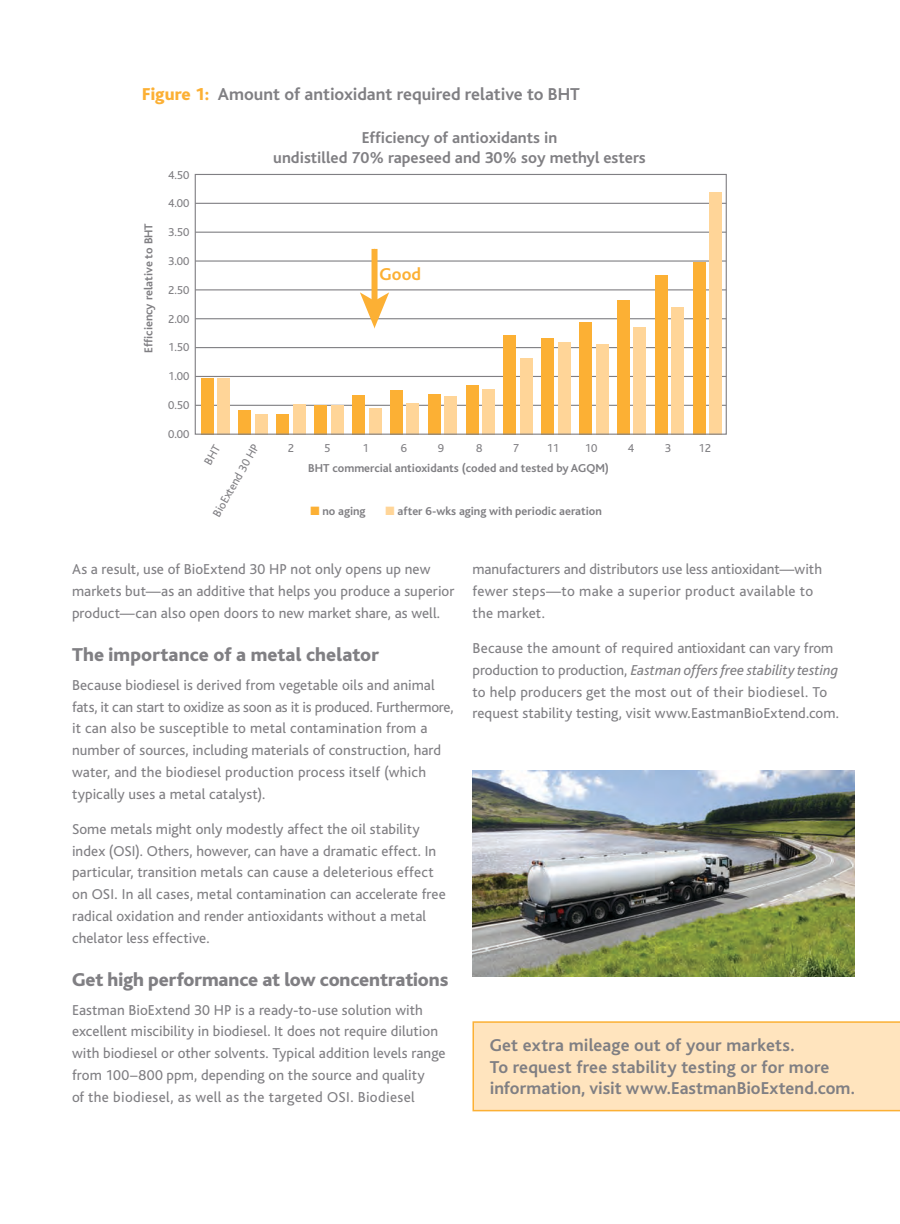
<style>
.page{position:relative;width:900px;height:1224px;background:#fff}
.page>*{position:absolute;margin:0;border:0;box-sizing:border-box;transform-origin:0 0}
.t1{font:800 19.5px "Bliss";letter-spacing:-.005em;color:#807f83}
.t2{font:700 18px/21.8px "Bliss";color:#807f83}
.t3{font:700 18px "Bliss";color:#fcb034}
.t4{font:700 16.5px/19.8px "Bliss";color:#807f83;text-align:center}
.t5{font:15px/21.8px "Bliss";letter-spacing:.005em;color:#807f83}
.t6{font:700 12px "Bliss";color:#807f83}
.t7{font:12px "Bliss";color:#807f83}
.s1{font-weight:800;color:#fcb034}
.s2{color:#fcb034}
.s3{color:#ffd598}
.s4{font-style:italic}
</style>
<div class="page">
<hr style="left:195px;top:203px;width:531px;height:1px;background:#807f83">
<hr style="left:195px;top:232px;width:531px;height:1px;background:#807f83">
<hr style="left:195px;top:260px;width:531px;height:2px;background:#807f83">
<hr style="left:195px;top:289px;width:531px;height:1px;background:#807f83">
<hr style="left:195px;top:318px;width:531px;height:1px;background:#807f83">
<hr style="left:195px;top:347px;width:531px;height:1px;background:#807f83">
<hr style="left:195px;top:376px;width:531px;height:1px;background:#807f83">
<hr style="left:195px;top:405px;width:531px;height:1px;background:#807f83">
<div style="left:201px;top:378px;width:12px;height:57px;background:#fcb034"></div>
<div style="left:218px;top:378px;width:12px;height:57px;background:#ffd598"></div>
<div style="left:239px;top:410px;width:12px;height:25px;background:#fcb034"></div>
<div style="left:255px;top:414px;width:13px;height:21px;background:#ffd598"></div>
<div style="left:277px;top:414px;width:12px;height:21px;background:#fcb034"></div>
<div style="left:293px;top:404px;width:12px;height:31px;background:#ffd598"></div>
<div style="left:315px;top:406px;width:12px;height:29px;background:#fcb034"></div>
<div style="left:331px;top:405px;width:12px;height:30px;background:#ffd598"></div>
<div style="left:352px;top:395px;width:13px;height:40px;background:#fcb034"></div>
<div style="left:369px;top:408px;width:12px;height:27px;background:#ffd598"></div>
<div style="left:390px;top:391px;width:12px;height:44px;background:#fcb034"></div>
<div style="left:407px;top:404px;width:12px;height:31px;background:#ffd598"></div>
<div style="left:428px;top:394px;width:12px;height:41px;background:#fcb034"></div>
<div style="left:445px;top:396px;width:12px;height:39px;background:#ffd598"></div>
<div style="left:466px;top:385px;width:12px;height:50px;background:#fcb034"></div>
<div style="left:482px;top:389px;width:13px;height:46px;background:#ffd598"></div>
<div style="left:504px;top:335px;width:12px;height:100px;background:#fcb034"></div>
<div style="left:520px;top:358px;width:13px;height:77px;background:#ffd598"></div>
<div style="left:542px;top:338px;width:12px;height:97px;background:#fcb034"></div>
<div style="left:558px;top:342px;width:12px;height:93px;background:#ffd598"></div>
<div style="left:579px;top:322px;width:13px;height:113px;background:#fcb034"></div>
<div style="left:596px;top:344px;width:12px;height:91px;background:#ffd598"></div>
<div style="left:617px;top:300px;width:13px;height:135px;background:#fcb034"></div>
<div style="left:634px;top:327px;width:12px;height:108px;background:#ffd598"></div>
<div style="left:655px;top:275px;width:12px;height:160px;background:#fcb034"></div>
<div style="left:672px;top:307px;width:12px;height:128px;background:#ffd598"></div>
<div style="left:693px;top:262px;width:12px;height:173px;background:#fcb034"></div>
<div style="left:709px;top:192px;width:13px;height:243px;background:#ffd598"></div>
<div style="left:195px;top:174px;width:532px;height:261px;border:1px solid #807f83"></div>
<div style="left:372px;top:249px;width:6px;height:54px;background:#fcb034"></div>
<svg style="left:360px;top:292px;width:29px;height:36px"></svg>
<div style="left:472px;top:1021px;width:428px;height:90px;background:#ffe4be"></div>
<img style="left:472px;top:771px;width:383px;height:206px">
<p class="t2" style="left:142px;top:83px;width:439px"><span class="s1">Figure 1:</span> Amount of antioxidant required relative to BHT</p>
<p class="t6" style="left:142px;top:353px;width:131px;rotate:-90deg">Efficiency relative to BHT</p>
<p class="t7" style="left:168px;top:168px;width:23px">4.50</p>
<p class="t7" style="left:168px;top:197px;width:23px">4.00</p>
<p class="t7" style="left:168px;top:226px;width:23px">3.50</p>
<p class="t7" style="left:168px;top:255px;width:23px">3.00</p>
<p class="t7" style="left:168px;top:284px;width:23px">2.50</p>
<p class="t7" style="left:168px;top:312px;width:23px">2.00</p>
<p class="t7" style="left:168px;top:341px;width:23px">1.50</p>
<p class="t7" style="left:168px;top:370px;width:23px">1.00</p>
<p class="t7" style="left:168px;top:399px;width:23px">0.50</p>
<p class="t7" style="left:168px;top:428px;width:23px">0.00</p>
<p class="t4" style="left:273px;top:128px;width:374px">Efficiency of antioxidants in<br>undistilled 70% rapeseed and 30% soy methyl esters</p>
<p class="t3" style="left:380px;top:265px;width:43px">Good</p>
<p class="t7" style="left:210px;top:513px;width:83px;rotate:-60deg">BioExtend 30 HP</p>
<p class="t7" style="left:288px;top:442px;width:8px">2</p>
<p class="t7" style="left:324px;top:442px;width:8px">5</p>
<p class="t7" style="left:363px;top:442px;width:8px">1</p>
<p class="t7" style="left:401px;top:442px;width:8px">6</p>
<p class="t7" style="left:438px;top:442px;width:8px">9</p>
<p class="t7" style="left:476px;top:442px;width:8px">8</p>
<p class="t7" style="left:513px;top:442px;width:8px">7</p>
<p class="t7" style="left:547px;top:442px;width:14px">11</p>
<p class="t7" style="left:585px;top:442px;width:14px">10</p>
<p class="t7" style="left:628px;top:442px;width:8px">4</p>
<p class="t7" style="left:665px;top:442px;width:8px">3</p>
<p class="t7" style="left:698px;top:442px;width:14px">12</p>
<p class="t6" style="left:308px;top:462px;width:302px">BHT commercial antioxidants (coded and tested by AGQM)</p>
<p class="t6" style="left:310px;top:505px;width:57px"><span class="s2">■</span> no aging</p>
<p class="t6" style="left:386px;top:505px;width:218px"><span class="s3">■</span> after 6-wks aging with periodic aeration</p>
<p class="t5" style="left:72px;top:559px;width:384px">As a result, use of BioExtend 30 HP not only opens up new markets but—as an additive that helps you produce a superior product—can also open doors to new market share, as well.</p>
<h1 class="t1" style="left:72px;top:645px;width:309px">The importance of a metal chelator</h1>
<p class="t5" style="left:72px;top:674px;width:383px">Because biodiesel is derived from vegetable oils and animal fats, it can start to oxidize as soon as it is produced. Furthermore, it can also be susceptible to metal contamination from a number of sources, including materials of construction, hard water, and the biodiesel production process itself (which typically uses a metal catalyst).</p>
<p class="t5" style="left:72px;top:818px;width:375px">Some metals might only modestly affect the oil stability index (OSI). Others, however, can have a dramatic effect. In particular, transition metals can cause a deleterious effect on OSI. In all cases, metal contamination can accelerate free radical oxidation and render antioxidants without a metal chelator less effective.</p>
<h1 class="t1" style="left:72px;top:970px;width:378px">Get high performance at low concentrations</h1>
<p class="t5" style="left:72px;top:999px;width:375px">Eastman BioExtend 30 HP is a ready-to-use solution with excellent miscibility in biodiesel. It does not require dilution with biodiesel or other solvents. Typical addition levels range from 100–800 ppm, depending on the source and quality<br>of the biodiesel, as well as the targeted OSI. Biodiesel</p>
<p class="t5" style="left:472px;top:559px;width:351px">manufacturers and distributors use less antioxidant—with fewer steps—to make a superior product available to the market.</p>
<p class="t5" style="left:472px;top:638px;width:368px">Because the amount of required antioxidant can vary from production to production, <span class="s4">Eastman offers free stability testing </span>to help producers get the most out of their biodiesel. To request stability testing, visit www.EastmanBioExtend.com.</p>
<p class="t2" style="left:490px;top:1034px;width:367px">Get extra mileage out of your markets.<br>To request free stability testing or for more information, visit www.EastmanBioExtend.com.</p>
</div>
